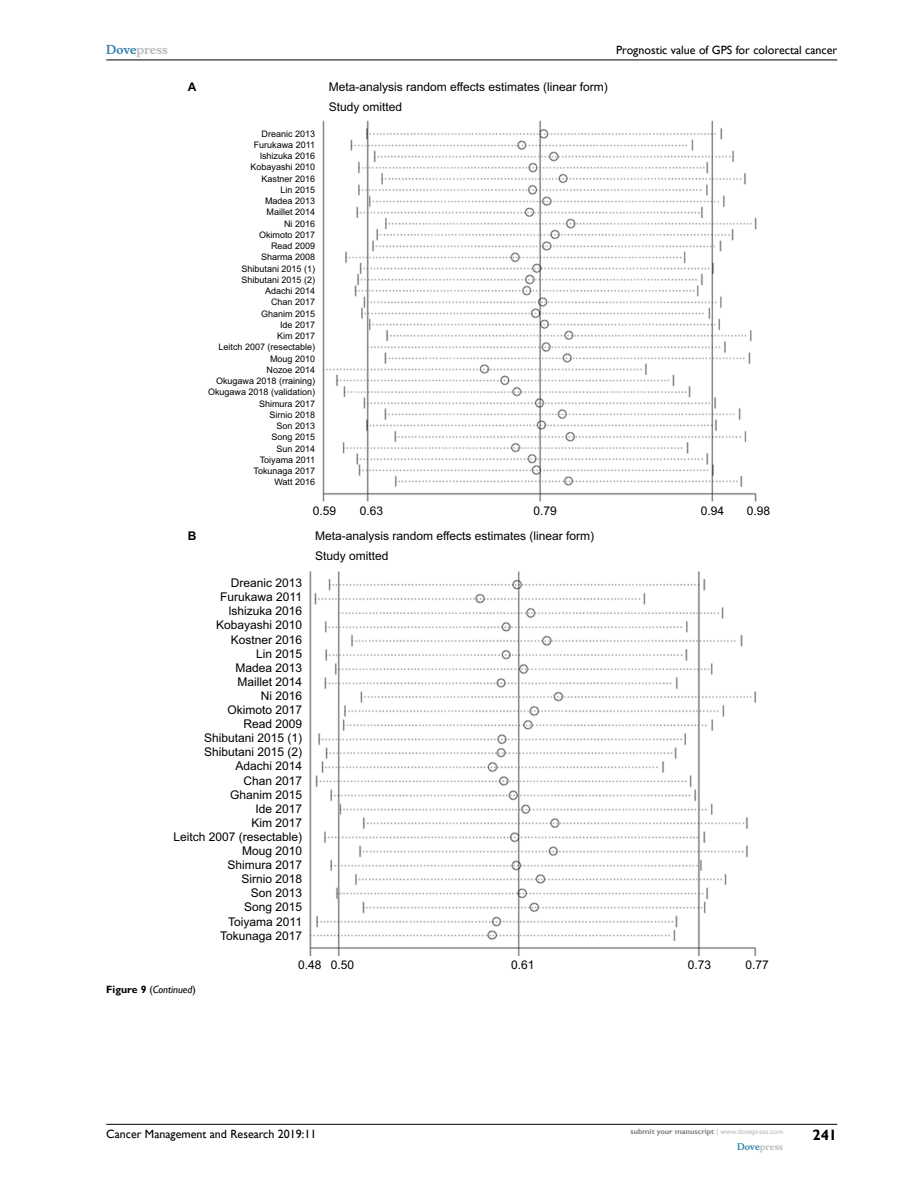
<style>
.page{position:relative;width:918px;height:1188px;background:#fff}
.page>*{position:absolute;margin:0;border:0;box-sizing:border-box;transform-origin:0 0}
.t1{font:700 15px "Gill Sans";color:#000}
.t2{font:12px/14.1px "Arial";color:#000}
.t3{font:12px "Gill Sans";color:#000}
.t4{font:700 12px "Musee";color:#b8babc}
.t5{font:700 12px "Arial";color:#000}
.t6{font:italic 10.5px "Gill Sans";color:#000}
.t7{font:9px/11.2px "Arial";color:#000;text-align:right}
.t8{font:700 9px "Musee";color:#b8babc}
.t9{font:700 7.5px "Gill Sans";color:#808285}
.s1{color:#3785ad}
.s2{font-weight:700;font-style:normal}
.s3{font-style:normal}
.s4{font-weight:400;color:#b8babc}
</style>
<div class="page">
<hr style="left:106px;top:1124px;width:731px;height:1px;background:#000">
<hr style="left:106px;top:60px;width:731px;height:1px;background:#000">
<img style="left:310px;top:120px;width:447px;height:835px">
<p class="t4" style="left:106px;top:43px;width:63px"><span class="s1">Dove</span>press</p>
<p class="t5" style="left:188px;top:78px;width:10px">A</p>
<p class="t7" style="left:208px;top:128px;width:109px">Dreanic 2013<br>Furukawa 2011<br>lshizuka 2016<br>Kobayashi 2010<br>Kastner 2016<br>Lin 2015<br>Madea 2013<br>Maillet 2014<br>Ni 2016<br>Okimoto 2017<br>Read 2009<br>Sharma 2008<br>Shibutani 2015 (1)<br>Shibutani 2015 (2)<br>Adachi 2014<br>Chan 2017<br>Ghanim 2015<br>Ide 2017<br>Kim 2017<br>Leitch 2007 (resectable)<br>Moug 2010<br>Nozoe 2014<br>Okugawa 2018 (rraining)<br>Okugawa 2018 (validation)<br>Shimura 2017<br>Sirnio 2018<br>Son 2013<br>Song 2015<br>Sun 2014<br>Toiyama 2011<br>Tokunaga 2017<br>Watt 2016</p>
<p class="t3" style="left:616px;top:43px;width:223px">Prognostic value of GPS for colorectal cancer</p>
<p class="t2" style="left:329px;top:77px;width:281px;line-height:19.5px">Meta-analysis random effects estimates (linear form)<br>Study omitted</p>
<p class="t2" style="left:313px;top:503px;width:25px">0.59</p>
<p class="t2" style="left:360px;top:503px;width:25px">0.63</p>
<p class="t2" style="left:533px;top:503px;width:25px">0.79</p>
<p class="t2" style="left:701px;top:503px;width:25px">0.94</p>
<p class="t2" style="left:747px;top:503px;width:25px">0.98</p>
<p class="t5" style="left:188px;top:528px;width:10px">B</p>
<p class="t2" style="left:315px;top:526px;width:281px;line-height:19.5px">Meta-analysis random effects estimates (linear form)<br>Study omitted</p>
<p class="t2" style="left:173px;top:576px;width:130px;text-align:right">Dreanic 2013<br>Furukawa 2011<br>lshizuka 2016<br>Kobayashi 2010<br>Kostner 2016<br>Lin 2015<br>Madea 2013<br>Maillet 2014<br>Ni 2016<br>Okimoto 2017<br>Read 2009<br>Shibutani 2015 (1)<br>Shibutani 2015 (2)<br>Adachi 2014<br>Chan 2017<br>Ghanim 2015<br>Ide 2017<br>Kim 2017<br>Leitch 2007 (resectable)<br>Moug 2010<br>Shimura 2017<br>Sirnio 2018<br>Son 2013<br>Song 2015<br>Toiyama 2011<br>Tokunaga 2017</p>
<p class="t6" style="left:106px;top:983px;width:91px"><span class="s2">Figure 9</span> <span class="s3">(</span>Continued<span class="s3">)</span></p>
<p class="t2" style="left:298px;top:958px;width:57px">0.48 0.50</p>
<p class="t2" style="left:511px;top:958px;width:25px">0.61</p>
<p class="t2" style="left:688px;top:958px;width:25px">0.73</p>
<p class="t2" style="left:746px;top:958px;width:25px">0.77</p>
<p class="t3" style="left:106px;top:1127px;width:212px">Cancer Management and Research 2019:11</p>
<p class="t9" style="left:631px;top:1127px;width:154px">submit your manuscript <span class="s4">| www.dovepress.com</span></p>
<p class="t8" style="left:737px;top:1141px;width:48px"><span class="s1">Dove</span>press</p>
<p class="t1" style="left:812px;top:1126px;width:26px">241</p>
</div>
